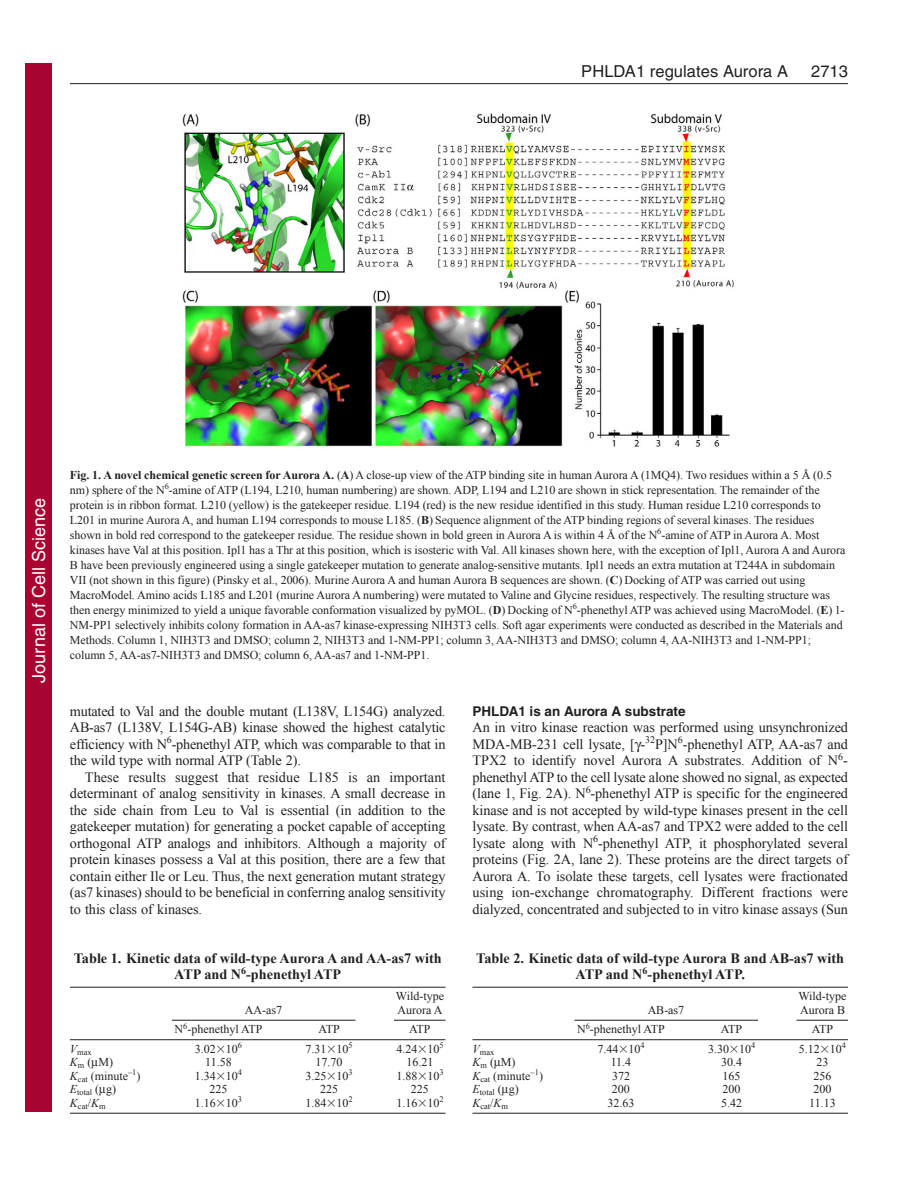
<style>
.page{position:relative;width:918px;height:1188px;background:#fff}
.page>*{position:absolute;margin:0;border:0;box-sizing:border-box;transform-origin:0 0}
.t1{font:18px "Helvetica";color:#fff}
.t2{font:16.5px "Helvetica";letter-spacing:.005em;color:#231f20}
.t3{font:14.25px/16.5px "Times New Roman";letter-spacing:-.01em;color:#231f20;text-align:justify}
.t4{font:700 14.25px/16.5px "Times New Roman";color:#231f20;text-align:center}
.t5{font:700 13.5px "Helvetica";color:#231f20}
.t6{font:12px/15px "Times New Roman";letter-spacing:-.005em;color:#231f20}
.t7{font:8.4px "Times New Roman";color:#231f20}
.s1{font-weight:700}
.s2{font-family:"Mathematical Pi One"}
.s3{font-style:italic}
</style>
<div class="page">
<hr style="left:70px;top:83px;width:778px;height:1px;background:#231f20">
<img style="left:182px;top:113px;width:552px;height:334px">
<hr style="left:70px;top:987px;width:376px;height:1px;background:#231f20">
<hr style="left:394px;top:1020px;width:52px;height:1px;background:#231f20">
<hr style="left:172px;top:1020px;width:184px;height:1px;background:#231f20">
<hr style="left:70px;top:1039px;width:376px;height:1px;background:#231f20">
<hr style="left:70px;top:1113px;width:376px;height:1px;background:#231f20">
<hr style="left:472px;top:987px;width:376px;height:1px;background:#231f20">
<hr style="left:796px;top:1020px;width:52px;height:1px;background:#231f20">
<hr style="left:574px;top:1020px;width:184px;height:1px;background:#231f20">
<hr style="left:472px;top:1039px;width:376px;height:1px;background:#231f20">
<hr style="left:472px;top:1113px;width:376px;height:1px;background:#231f20">
<div style="left:26px;top:64px;width:26px;height:1048px;background:#a90332"></div>
<h2 class="t2" style="left:581px;top:65px;width:208px">PHLDA1 regulates Aurora A</h2>
<h2 class="t2" style="left:811px;top:65px;width:38px">2713</h2>
<h1 class="t1" style="left:28px;top:683px;width:186px;rotate:-90deg">Journal of Cell Science</h1>
<p class="t6" style="left:70px;top:467px;width:777px"><span class="s1">Fig. 1. A novel chemical genetic screen for Aurora A.</span> (<span class="s1">A</span>) A close-up view of the ATP binding site in human Aurora A (1MQ4). Two residues within a 5 Å (0.5 nm) sphere of the N<sup>6</sup>-amine of ATP (L194, L210, human numbering) are shown. ADP, L194 and L210 are shown in stick representation. The remainder of the protein is in ribbon format. L210 (yellow) is the gatekeeper residue. L194 (red) is the new residue identified in this study. Human residue L210 corresponds to L201 in murine Aurora A, and human L194 corresponds to mouse L185. (<span class="s1">B</span>) Sequence alignment of the ATP binding regions of several kinases. The residues shown in bold red correspond to the gatekeeper residue. The residue shown in bold green in Aurora A is within 4 Å of the N<sup>6</sup>-amine of ATP in Aurora A. Most kinases have Val at this position. Ipl1 has a Thr at this position, which is isosteric with Val. All kinases shown here, with the exception of Ipl1, Aurora A and Aurora B have been previously engineered using a single gatekeeper mutation to generate analog-sensitive mutants. Ipl1 needs an extra mutation at T244A in subdomain VII (not shown in this figure) (Pinsky et al., 2006). Murine Aurora A and human Aurora B sequences are shown. (<span class="s1">C</span>) Docking of ATP was carried out using MacroModel. Amino acids L185 and L201 (murine Aurora A numbering) were mutated to Valine and Glycine residues, respectively. The resulting structure was then energy minimized to yield a unique favorable conformation visualized by pyMOL. (<span class="s1">D</span>) Docking of N<sup>6</sup>-phenethyl ATP was achieved using MacroModel. (<span class="s1">E</span>) 1- NM-PP1 selectively inhibits colony formation in AA-as7 kinase-expressing NIH3T3 cells. Soft agar experiments were conducted as described in the Materials and Methods. Column 1, NIH3T3 and DMSO; column 2, NIH3T3 and 1-NM-PP1; column 3, AA-NIH3T3 and DMSO; column 4, AA-NIH3T3 and 1-NM-PP1; column 5, AA-as7-NIH3T3 and DMSO; column 6, AA-as7 and 1-NM-PP1.</p>
<p class="t3" style="left:70px;top:702px;width:377px">mutated to Val and the double mutant (L138V, L154G) analyzed.<br>AB-as7 (L138V, L154G-AB) kinase showed the highest catalytic efficiency with N<sup>6</sup>-phenethyl ATP, which was comparable to that in the wild type with normal ATP (Table 2).</p>
<p class="t3" style="left:70px;top:768px;width:377px;text-indent:15px">These results suggest that residue L185 is an important determinant of analog sensitivity in kinases. A small decrease in the side chain from Leu to Val is essential (in addition to the gatekeeper mutation) for generating a pocket capable of accepting orthogonal ATP analogs and inhibitors. Although a majority of protein kinases possess a Val at this position, there are a few that contain either Ile or Leu. Thus, the next generation mutant strategy (as7 kinases) should to be beneficial in conferring analog sensitivity to this class of kinases.</p>
<p class="t4" style="left:74px;top:950px;width:369px">Table 1. Kinetic data of wild-type Aurora A and AA-as7 with<br>ATP and N<sup>6</sup>-phenethyl ATP</p>
<p class="t6" style="left:396px;top:989px;width:50px">Wild-type</p>
<p class="t6" style="left:245px;top:1002px;width:39px">AA-as7</p>
<p class="t6" style="left:397px;top:1002px;width:46px">Aurora A</p>
<p class="t6" style="left:175px;top:1022px;width:89px">N<sup>6</sup>-phenethyl ATP</p>
<p class="t6" style="left:318px;top:1022px;width:23px">ATP</p>
<p class="t6" style="left:409px;top:1022px;width:23px">ATP</p>
<p class="t7" style="left:70px;top:1047px;width:23px"><sup>V</sup>max</p>
<p class="t6" style="left:195px;top:1041px;width:49px">3.02<span class="s2">-</span>10<sup>6</sup></p>
<p class="t6" style="left:305px;top:1041px;width:49px">7.31<span class="s2">-</span>10<sup>5</sup></p>
<p class="t6" style="left:396px;top:1041px;width:49px">4.24<span class="s2">-</span>10<sup>5</sup></p>
<p class="t6" style="left:70px;top:1055px;width:45px"><span class="s3">K</span><sub>m</sub> ( M)</p>
<p class="t6" style="left:205px;top:1055px;width:28px">11.58</p>
<p class="t6" style="left:316px;top:1055px;width:28px">17.70</p>
<p class="t6" style="left:406px;top:1055px;width:28px">16.21</p>
<p class="t6" style="left:70px;top:1068px;width:72px"><span class="s3">K</span><sub>cat</sub> (minute<sup>–1</sup>)</p>
<p class="t6" style="left:195px;top:1068px;width:49px">1.34<span class="s2">-</span>10<sup>4</sup></p>
<p class="t6" style="left:305px;top:1068px;width:49px">3.25<span class="s2">-</span>10<sup>3</sup></p>
<p class="t6" style="left:396px;top:1068px;width:49px">1.88<span class="s2">-</span>10<sup>3</sup></p>
<p class="t7" style="left:70px;top:1088px;width:48px"><sup>E</sup>total <sup>(</sup> <sup>g)</sup></p>
<p class="t6" style="left:209px;top:1082px;width:19px">225</p>
<p class="t6" style="left:320px;top:1082px;width:19px">225</p>
<p class="t6" style="left:411px;top:1082px;width:19px">225</p>
<p class="t7" style="left:70px;top:1101px;width:37px"><sup>K</sup>cat<sup>/</sup><sup>K</sup>m</p>
<p class="t6" style="left:195px;top:1095px;width:49px">1.16<span class="s2">-</span>10<sup>3</sup></p>
<p class="t6" style="left:305px;top:1095px;width:49px">1.84<span class="s2">-</span>10<sup>2</sup></p>
<p class="t6" style="left:396px;top:1095px;width:49px">1.16<span class="s2">-</span>10<sup>2</sup></p>
<p class="t5" style="left:473px;top:706px;width:215px">PHLDA1 is an Aurora A substrate</p>
<p class="t3" style="left:472px;top:719px;width:377px">An in vitro kinase reaction was performed using unsynchronized MDA-MB-231 cell lysate, [ -<sup>32</sup>P]N<sup>6</sup>-phenethyl ATP, AA-as7 and TPX2 to identify novel Aurora A substrates. Addition of N<sup>6</sup>- phenethyl ATP to the cell lysate alone showed no signal, as expected (lane 1, Fig. 2A). N<sup>6</sup>-phenethyl ATP is specific for the engineered kinase and is not accepted by wild-type kinases present in the cell lysate. By contrast, when AA-as7 and TPX2 were added to the cell lysate along with N<sup>6</sup>-phenethyl ATP, it phosphorylated several proteins (Fig. 2A, lane 2). These proteins are the direct targets of Aurora A. To isolate these targets, cell lysates were fractionated using ion-exchange chromatography. Different fractions were dialyzed, concentrated and subjected to in vitro kinase assays (Sun</p>
<p class="t4" style="left:476px;top:950px;width:369px">Table 2. Kinetic data of wild-type Aurora B and AB-as7 with<br>ATP and N<sup>6</sup>-phenethyl ATP.</p>
<p class="t6" style="left:798px;top:989px;width:50px">Wild-type</p>
<p class="t6" style="left:648px;top:1002px;width:38px">AB-as7</p>
<p class="t6" style="left:800px;top:1002px;width:46px">Aurora B</p>
<p class="t6" style="left:577px;top:1022px;width:89px">N<sup>6</sup>-phenethyl ATP</p>
<p class="t6" style="left:721px;top:1022px;width:23px">ATP</p>
<p class="t6" style="left:812px;top:1022px;width:23px">ATP</p>
<p class="t7" style="left:473px;top:1047px;width:23px"><sup>V</sup>max</p>
<p class="t6" style="left:597px;top:1041px;width:49px">7.44<span class="s2">-</span>10<sup>4</sup></p>
<p class="t6" style="left:708px;top:1041px;width:49px">3.30<span class="s2">-</span>10<sup>4</sup></p>
<p class="t6" style="left:799px;top:1041px;width:49px">5.12<span class="s2">-</span>10<sup>4</sup></p>
<p class="t6" style="left:472px;top:1055px;width:45px"><span class="s3">K</span><sub>m</sub> ( M)</p>
<p class="t6" style="left:611px;top:1055px;width:22px">11.4</p>
<p class="t6" style="left:721px;top:1055px;width:22px">30.4</p>
<p class="t6" style="left:817px;top:1055px;width:13px">23</p>
<p class="t6" style="left:473px;top:1068px;width:72px"><span class="s3">K</span><sub>cat</sub> (minute<sup>–1</sup>)</p>
<p class="t6" style="left:612px;top:1068px;width:19px">372</p>
<p class="t6" style="left:723px;top:1068px;width:19px">165</p>
<p class="t6" style="left:814px;top:1068px;width:19px">256</p>
<p class="t7" style="left:473px;top:1088px;width:48px"><sup>E</sup>total <sup>(</sup> <sup>g)</sup></p>
<p class="t6" style="left:612px;top:1082px;width:19px">200</p>
<p class="t6" style="left:723px;top:1082px;width:19px">200</p>
<p class="t6" style="left:814px;top:1082px;width:19px">200</p>
<p class="t7" style="left:472px;top:1101px;width:37px"><sup>K</sup>cat<sup>/</sup><sup>K</sup>m</p>
<p class="t6" style="left:607px;top:1095px;width:28px">32.63</p>
<p class="t6" style="left:721px;top:1095px;width:22px">5.42</p>
<p class="t6" style="left:809px;top:1095px;width:28px">11.13</p>
</div>
